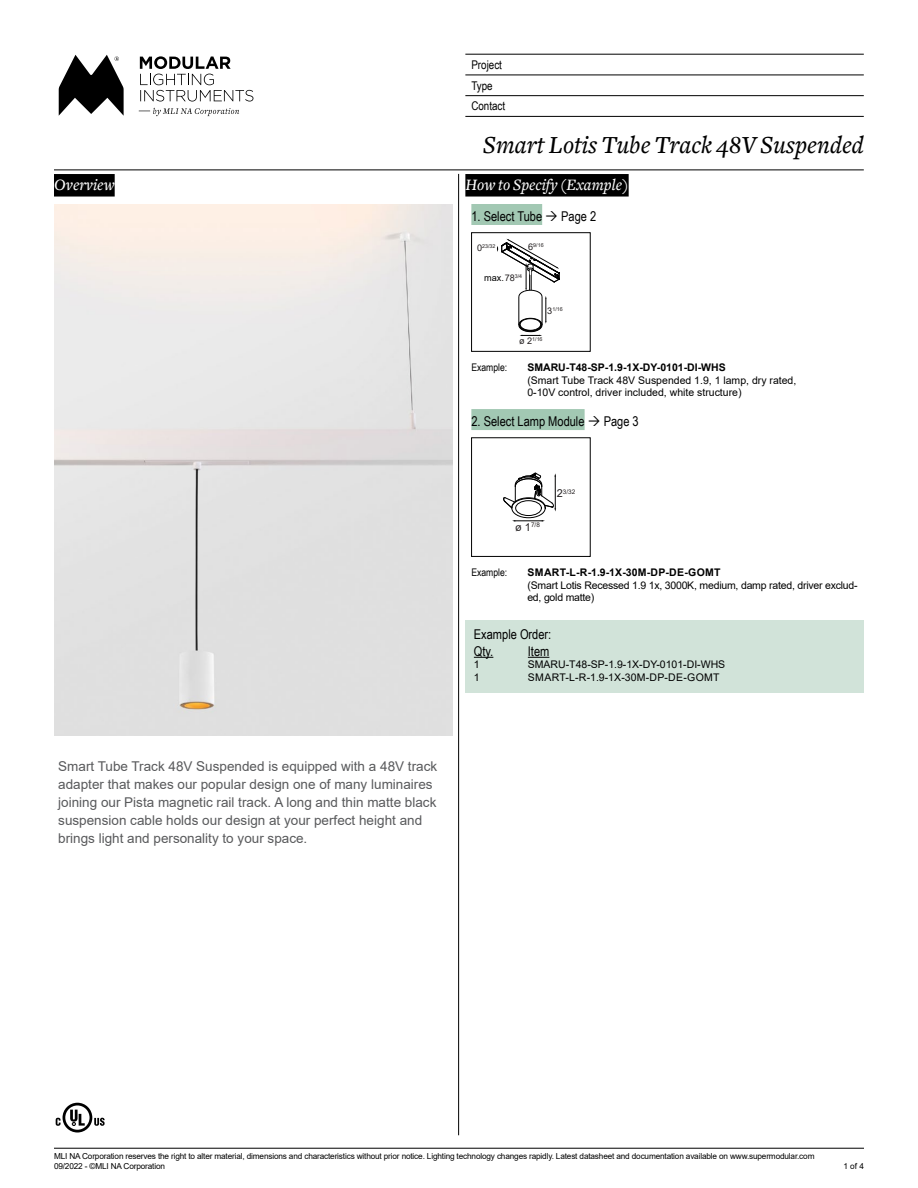
<style>
.page{position:relative;width:918px;height:1188px;background:#fff}
.page>*{position:absolute;margin:0;border:0;box-sizing:border-box;transform-origin:0 0}
.t1{font:italic 500 25.5px "Freight Text";color:#000}
.t2{font:italic 500 16.5px "Freight Text";color:#fff}
.t3{font:13.5px/18px "Arial";color:#58595b}
.t4{font:13.5px/16.8px "Arial Narrow";color:#000}
.t5{font:12px/20.7px "Arial Narrow";color:#000}
.t6{font:10.5px/12.6px "Arial";color:#000}
.t7{font:10.5px/12.6px "Arial";letter-spacing:-.02em;color:#000}
.t8{font:700 10.5px "Arial";color:#000}
.t9{font:700 10.5px "Arial";letter-spacing:.035em;color:#000}
.t10{font:10.5px "Arial";letter-spacing:.035em;color:#000}
.t11{font:10.5px "Arial Narrow";color:#000}
.t12{font:9.15px "Arial";color:#000}
.t13{font:8.25px/9.9px "Arial";letter-spacing:-.02em;color:#000}
.t14{font:6.45px "Arial";color:#231f20}
.t15{font:5.4px "Arial";color:#231f20}
.s1{font-size:9.15px}
.s2{font-size:10.95px}
</style>
<div class="page">
<hr style="left:54px;top:1148px;width:810px;height:1px;background:#000">
<svg style="left:140px;top:56px;width:113px;height:46px"></svg>
<svg style="left:59px;top:55px;width:65px;height:61px"></svg>
<svg style="left:139px;top:108px;width:100px;height:8px"></svg>
<hr style="left:465px;top:54px;width:399px;height:1px;background:#000">
<hr style="left:465px;top:75px;width:399px;height:1px;background:#000">
<hr style="left:465px;top:95px;width:399px;height:1px;background:#000">
<hr style="left:465px;top:116px;width:399px;height:1px;background:#000">
<hr style="left:54px;top:170px;width:810px;height:1px;background:#000">
<svg style="left:55px;top:1102px;width:50px;height:31px"></svg>
<img style="left:54px;top:204px;width:399px;height:532px">
<div style="left:54px;top:174px;width:61px;height:23px;background:#000"></div>
<div style="left:465px;top:174px;width:164px;height:23px;background:#000"></div>
<hr style="left:458px;top:174px;width:1px;height:961px;background:#000">
<div style="left:471px;top:204px;width:71px;height:21px;background:#a2c8b3"></div>
<svg style="left:497px;top:239px;width:63px;height:97px"></svg>
<div style="left:471px;top:233px;width:119px;height:119px;border:1px solid #000"></div>
<div style="left:471px;top:409px;width:114px;height:21px;background:#a2c8b3"></div>
<svg style="left:512px;top:520px;width:33px;height:2px"></svg>
<div style="left:515px;top:501px;width:27px;height:15px;border:1px solid #000;border-radius:50%"></div>
<div style="left:512px;top:498px;width:33px;height:20px;border:1px solid #000;border-radius:50%"></div>
<svg style="left:503px;top:473px;width:53px;height:38px"></svg>
<div style="left:471px;top:438px;width:119px;height:119px;border:1px solid #000"></div>
<div style="left:465px;top:621px;width:399px;height:72px;background:#d1e3d9"></div>
<svg style="left:474px;top:657px;width:19px;height:1px"></svg>
<svg style="left:528px;top:657px;width:21px;height:1px"></svg>
<p class="t5" style="left:471px;top:54px;width:35px">Project<br>Type<br>Contact</p>
<h1 class="t1" style="left:483px;top:131px;width:382px">Smart Lotis Tube Track 48V Suspended</h1>
<p class="t2" style="left:54px;top:176px;width:62px">Overview</p>
<p class="t2" style="left:465px;top:176px;width:165px">How to Specify (Example)</p>
<p class="t4" style="left:471px;top:207px;width:72px">1. Select Tube</p>
<p class="t4" style="left:561px;top:207px;width:37px">Page 2</p>
<p class="t15" style="left:477px;top:243px;width:20px"><span class="s1">0</span>23/32</p>
<p class="t15" style="left:528px;top:242px;width:17px"><span class="s1">6</span>9/16</p>
<p class="t15" style="left:505px;top:272px;width:19px"><span class="s1">78</span>3/4</p>
<p class="t12" style="left:484px;top:271px;width:21px">max.</p>
<p class="t15" style="left:547px;top:305px;width:17px"><span class="s1">3</span>1/16</p>
<p class="t15" style="left:519px;top:335px;width:25px"><span class="s1">ø 2</span>1/16</p>
<p class="t11" style="left:471px;top:360px;width:37px">Example:</p>
<p class="t8" style="left:527px;top:360px;width:200px">SMARU-T48-SP-1.9-1X-DY-0101-DI-WHS</p>
<p class="t6" style="left:527px;top:374px;width:271px">(Smart Tube Track 48V Suspended 1.9, 1 lamp, dry rated,<br>0-10V control, driver included, white structure)</p>
<p class="t4" style="left:471px;top:412px;width:115px">2. Select Lamp Module</p>
<p class="t4" style="left:604px;top:412px;width:37px">Page 3</p>
<p class="t14" style="left:515px;top:520px;width:26px"><span class="s2">ø 1</span>7/8</p>
<p class="t14" style="left:557px;top:487px;width:20px"><span class="s2">2</span>3/32</p>
<p class="t11" style="left:471px;top:565px;width:37px">Example:</p>
<p class="t9" style="left:528px;top:565px;width:195px">SMART-L-R-1.9-1X-30M-DP-DE-GOMT</p>
<p class="t7" style="left:527px;top:579px;width:332px">(Smart Lotis Recessed 1.9 1x, 3000K, medium, damp rated, driver exclud&shy;ed, gold matte)</p>
<p class="t4" style="left:474px;top:625px;width:79px">Example Order:<br>Qty.</p>
<p class="t4" style="left:528px;top:642px;width:23px">Item</p>
<p class="t3" style="left:58px;top:757px;width:380px">Smart Tube Track 48V Suspended is equipped with a 48V track adapter that makes our popular design one of many luminaires joining our Pista magnetic rail track. A long and thin matte black suspension cable holds our design at your perfect height and brings light and personality to your space.</p>
<p class="t6" style="left:474px;top:658px;width:7px">1</p>
<p class="t6" style="left:528px;top:658px;width:199px">SMARU-T48-SP-1.9-1X-DY-0101-DI-WHS</p>
<p class="t6" style="left:474px;top:671px;width:7px">1</p>
<p class="t10" style="left:528px;top:670px;width:193px">SMART-L-R-1.9-1X-30M-DP-DE-GOMT</p>
<p class="t13" style="left:54px;top:1151px;width:762px">MLI NA Corporation reserves the right to alter material, dimensions and characteristics without prior notice. Lighting technology changes rapidly. Latest datasheet and documentation available on www.supermodular.com<br>09/2022 - ©MLI NA Corporation</p>
<p class="t13" style="left:843px;top:1161px;width:22px">1 of 4</p>
</div>
